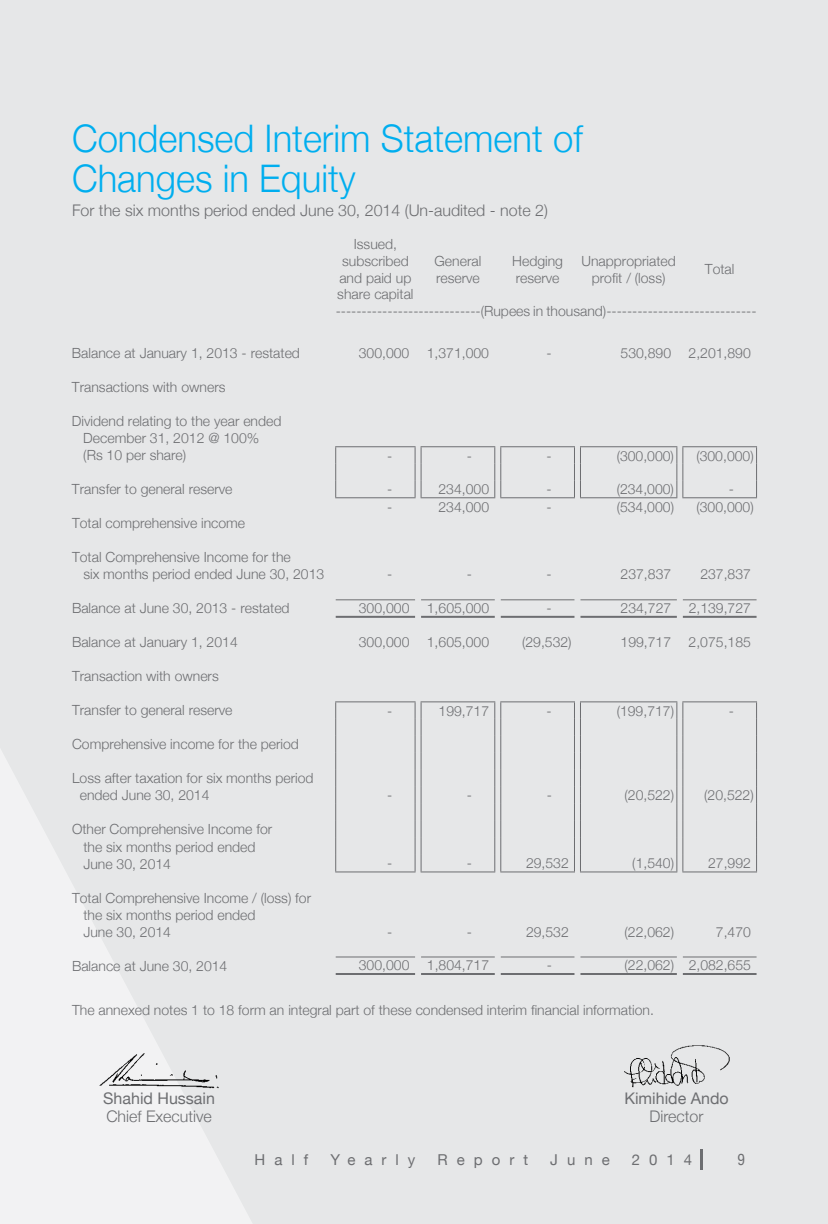
<style>
.page{position:relative;width:828px;height:1224px;background:#e6e7e8}
.page>*{position:absolute;margin:0;border:0;box-sizing:border-box;transform-origin:0 0}
.t1{font:300 38px/40px "Helvetica Neue";color:#00aeef;scale:.96 1}
.t2{font:300 16px "Helvetica Neue";color:#6d6e71}
.t3{font:16px "Helvetica Neue";color:#6d6e71}
.t4{font:15px "Helvetica Neue";letter-spacing:.6em;color:#6d6e71}
.t5{font:condensed 15px "Helvetica";color:#6d6e71}
.t6{font:300 14px/17px "Helvetica Neue";color:#6d6e71}
</style>
<div class="page">
<svg style="left:0;top:749px;width:252px;height:475px;fill:#f2f2f3"></svg>
<hr style="left:701px;top:1149px;width:2px;height:20px;background:#6d6e71">
<img style="left:97px;top:1050px;width:124px;height:41px">
<img style="left:624px;top:1045px;width:106px;height:43px">
<svg style="left:335px;top:702px;width:1px;height:169px"></svg>
<svg style="left:415px;top:702px;width:7px;height:169px"></svg>
<hr style="left:500px;top:701px;width:75px;height:1px;background:#6d6e71">
<hr style="left:500px;top:871px;width:75px;height:1px;background:#6d6e71">
<hr style="left:580px;top:701px;width:97px;height:1px;background:#6d6e71">
<svg style="left:574px;top:702px;width:7px;height:169px"></svg>
<hr style="left:580px;top:871px;width:97px;height:1px;background:#6d6e71">
<hr style="left:682px;top:701px;width:75px;height:1px;background:#6d6e71">
<svg style="left:676px;top:702px;width:7px;height:169px"></svg>
<svg style="left:756px;top:702px;width:1px;height:169px"></svg>
<hr style="left:682px;top:871px;width:75px;height:1px;background:#6d6e71">
<hr style="left:335px;top:446px;width:81px;height:1px;background:#6d6e71">
<hr style="left:421px;top:446px;width:74px;height:1px;background:#6d6e71">
<hr style="left:500px;top:446px;width:75px;height:1px;background:#6d6e71">
<hr style="left:580px;top:446px;width:97px;height:1px;background:#6d6e71">
<hr style="left:682px;top:446px;width:75px;height:1px;background:#6d6e71">
<svg style="left:335px;top:447px;width:1px;height:50px"></svg>
<hr style="left:335px;top:497px;width:81px;height:1px;background:#6d6e71">
<svg style="left:415px;top:447px;width:7px;height:50px"></svg>
<hr style="left:421px;top:497px;width:74px;height:1px;background:#6d6e71">
<svg style="left:494px;top:447px;width:7px;height:50px"></svg>
<hr style="left:500px;top:497px;width:75px;height:1px;background:#6d6e71">
<svg style="left:574px;top:447px;width:7px;height:50px"></svg>
<hr style="left:580px;top:497px;width:97px;height:1px;background:#6d6e71">
<svg style="left:676px;top:447px;width:7px;height:50px"></svg>
<svg style="left:756px;top:447px;width:1px;height:50px"></svg>
<hr style="left:682px;top:497px;width:75px;height:1px;background:#6d6e71">
<hr style="left:336px;top:599px;width:79px;height:1px;background:#6d6e71">
<hr style="left:336px;top:616px;width:79px;height:2px;background:#6d6e71">
<hr style="left:421px;top:599px;width:74px;height:1px;background:#6d6e71">
<hr style="left:421px;top:616px;width:74px;height:2px;background:#6d6e71">
<hr style="left:501px;top:599px;width:73px;height:1px;background:#6d6e71">
<hr style="left:501px;top:616px;width:73px;height:2px;background:#6d6e71">
<hr style="left:580px;top:599px;width:97px;height:1px;background:#6d6e71">
<hr style="left:580px;top:616px;width:97px;height:2px;background:#6d6e71">
<hr style="left:683px;top:599px;width:74px;height:1px;background:#6d6e71">
<hr style="left:683px;top:616px;width:74px;height:2px;background:#6d6e71">
<hr style="left:335px;top:701px;width:81px;height:1px;background:#6d6e71">
<hr style="left:421px;top:701px;width:74px;height:1px;background:#6d6e71">
<svg style="left:494px;top:702px;width:7px;height:169px"></svg>
<hr style="left:335px;top:871px;width:81px;height:1px;background:#6d6e71">
<hr style="left:421px;top:871px;width:74px;height:1px;background:#6d6e71">
<hr style="left:336px;top:956px;width:79px;height:1px;background:#6d6e71">
<hr style="left:336px;top:973px;width:79px;height:2px;background:#6d6e71">
<hr style="left:421px;top:956px;width:74px;height:1px;background:#6d6e71">
<hr style="left:421px;top:973px;width:74px;height:2px;background:#6d6e71">
<hr style="left:501px;top:956px;width:73px;height:1px;background:#6d6e71">
<hr style="left:501px;top:973px;width:73px;height:2px;background:#6d6e71">
<hr style="left:580px;top:956px;width:97px;height:1px;background:#6d6e71">
<hr style="left:580px;top:973px;width:97px;height:2px;background:#6d6e71">
<hr style="left:683px;top:956px;width:74px;height:1px;background:#6d6e71">
<hr style="left:683px;top:973px;width:74px;height:2px;background:#6d6e71">
<h1 class="t1" style="left:72px;top:118px;width:534px">Condensed Interim Statement of<br>Changes in Equity</h1>
<p class="t2" style="left:72px;top:200px;width:477px">For the six months period ended June 30, 2014 (Un-audited - note 2)</p>
<p class="t6" style="left:337px;top:235px;width:78px;text-align:center">Issued, subscribed and paid up share capital</p>
<p class="t6" style="left:435px;top:252px;width:48px">General reserve</p>
<p class="t6" style="left:512px;top:252px;width:52px">Hedging reserve</p>
<p class="t6" style="left:581px;top:252px;width:96px;text-align:center">Unappropriated profit / (loss)</p>
<p class="t6" style="left:705px;top:260px;width:31px">Total</p>
<p class="t6" style="left:336px;top:302px;width:422px">----------------------------(Rupees in thousand)-----------------------------</p>
<p class="t6" style="left:72px;top:344px;width:229px">Balance at January 1, 2013 - restated</p>
<p class="t6" style="left:359px;top:344px;width:132px">300,000 1,371,000</p>
<p class="t6" style="left:547px;top:344px;width:7px">-</p>
<p class="t6" style="left:621px;top:344px;width:132px">530,890 2,201,890</p>
<p class="t6" style="left:72px;top:378px;width:155px">Transactions with owners</p>
<p class="t6" style="left:83px;top:412px;width:200px;text-indent:-11px">Dividend relating to the year ended<br>December 31, 2012 @ 100% (Rs 10 per share)</p>
<p class="t6" style="left:387px;top:447px;width:7px">-</p>
<p class="t6" style="left:467px;top:447px;width:7px">-</p>
<p class="t6" style="left:547px;top:447px;width:7px">-</p>
<p class="t6" style="left:617px;top:447px;width:59px">(300,000)</p>
<p class="t6" style="left:696px;top:447px;width:59px">(300,000)</p>
<p class="t6" style="left:72px;top:481px;width:162px">Transfer to general reserve</p>
<p class="t6" style="left:387px;top:480px;width:7px">-</p>
<p class="t6" style="left:439px;top:480px;width:52px">234,000</p>
<p class="t6" style="left:547px;top:480px;width:7px">-</p>
<p class="t6" style="left:617px;top:480px;width:59px">(234,000)</p>
<p class="t6" style="left:729px;top:480px;width:7px">-</p>
<p class="t6" style="left:387px;top:498px;width:7px">-</p>
<p class="t6" style="left:439px;top:498px;width:52px">234,000</p>
<p class="t6" style="left:547px;top:498px;width:7px">-</p>
<p class="t6" style="left:617px;top:498px;width:59px">(534,000)</p>
<p class="t6" style="left:696px;top:498px;width:59px">(300,000)</p>
<p class="t6" style="left:72px;top:515px;width:175px">Total comprehensive income</p>
<p class="t6" style="left:83px;top:549px;width:242px;text-indent:-11px">Total Comprehensive Income for the<br>six months period ended June 30, 2013</p>
<p class="t6" style="left:387px;top:566px;width:7px">-</p>
<p class="t6" style="left:467px;top:566px;width:7px">-</p>
<p class="t6" style="left:547px;top:566px;width:7px">-</p>
<p class="t6" style="left:621px;top:566px;width:52px">237,837</p>
<p class="t6" style="left:700px;top:566px;width:52px">237,837</p>
<p class="t6" style="left:72px;top:600px;width:219px">Balance at June 30, 2013 - restated</p>
<p class="t6" style="left:359px;top:599px;width:132px">300,000 1,605,000</p>
<p class="t6" style="left:547px;top:599px;width:7px">-</p>
<p class="t6" style="left:621px;top:599px;width:132px">234,727 2,139,727</p>
<p class="t6" style="left:72px;top:634px;width:167px">Balance at January 1, 2014</p>
<p class="t6" style="left:359px;top:634px;width:132px">300,000 1,605,000</p>
<p class="t6" style="left:522px;top:634px;width:51px">(29,532)</p>
<p class="t6" style="left:621px;top:634px;width:132px">199,717 2,075,185</p>
<p class="t6" style="left:72px;top:668px;width:148px">Transaction with owners</p>
<p class="t6" style="left:72px;top:702px;width:162px">Transfer to general reserve</p>
<p class="t6" style="left:387px;top:702px;width:7px">-</p>
<p class="t6" style="left:439px;top:702px;width:52px">199,717</p>
<p class="t6" style="left:547px;top:702px;width:7px">-</p>
<p class="t6" style="left:617px;top:702px;width:59px">(199,717)</p>
<p class="t6" style="left:729px;top:702px;width:7px">-</p>
<p class="t6" style="left:72px;top:736px;width:228px">Comprehensive income for the period</p>
<p class="t6" style="left:80px;top:770px;width:235px;text-indent:-8px">Loss after taxation for six months period ended June 30, 2014</p>
<p class="t6" style="left:387px;top:787px;width:7px">-</p>
<p class="t6" style="left:467px;top:787px;width:7px">-</p>
<p class="t6" style="left:547px;top:787px;width:7px">-</p>
<p class="t6" style="left:625px;top:787px;width:51px">(20,522)</p>
<p class="t6" style="left:704px;top:787px;width:51px">(20,522)</p>
<p class="t6" style="left:83px;top:821px;width:190px;text-indent:-11px">Other Comprehensive Income for the six months period ended<br>June 30, 2014</p>
<p class="t6" style="left:83px;top:889px;width:229px;text-indent:-11px">Total Comprehensive Income / (loss) for the six months period ended<br>June 30, 2014</p>
<p class="t6" style="left:387px;top:854px;width:7px">-</p>
<p class="t6" style="left:467px;top:854px;width:7px">-</p>
<p class="t6" style="left:526px;top:854px;width:44px">29,532</p>
<p class="t6" style="left:632px;top:854px;width:43px">(1,540)</p>
<p class="t6" style="left:708px;top:854px;width:44px">27,992</p>
<p class="t6" style="left:387px;top:923px;width:7px">-</p>
<p class="t6" style="left:467px;top:923px;width:7px">-</p>
<p class="t6" style="left:526px;top:923px;width:44px">29,532</p>
<p class="t6" style="left:625px;top:923px;width:51px">(22,062)</p>
<p class="t6" style="left:716px;top:923px;width:37px">7,470</p>
<p class="t6" style="left:72px;top:957px;width:157px">Balance at June 30, 2014</p>
<p class="t6" style="left:359px;top:957px;width:132px">300,000 1,804,717</p>
<p class="t6" style="left:547px;top:957px;width:7px">-</p>
<p class="t6" style="left:625px;top:957px;width:128px">(22,062) 2,082,655</p>
<p class="t6" style="left:72px;top:1001px;width:583px">The annexed notes 1 to 18 form an integral part of these condensed interim financial information.</p>
<p class="t3" style="left:103px;top:1089px;width:113px">Shahid Hussain</p>
<p class="t2" style="left:106px;top:1107px;width:107px">Chief Executive</p>
<p class="t3" style="left:624px;top:1089px;width:106px">Kimihide Ando</p>
<p class="t2" style="left:650px;top:1107px;width:55px">Director</p>
<p class="t4" style="left:255px;top:1150px;width:55px">Half</p>
<p class="t4" style="left:330px;top:1150px;width:86px">Yearly</p>
<p class="t4" style="left:438px;top:1150px;width:92px">Report</p>
<p class="t4" style="left:550px;top:1150px;width:61px">June</p>
<p class="t4" style="left:632px;top:1150px;width:62px">2014</p>
<p class="t5" style="left:738px;top:1150px;width:9px">9</p>
</div>
